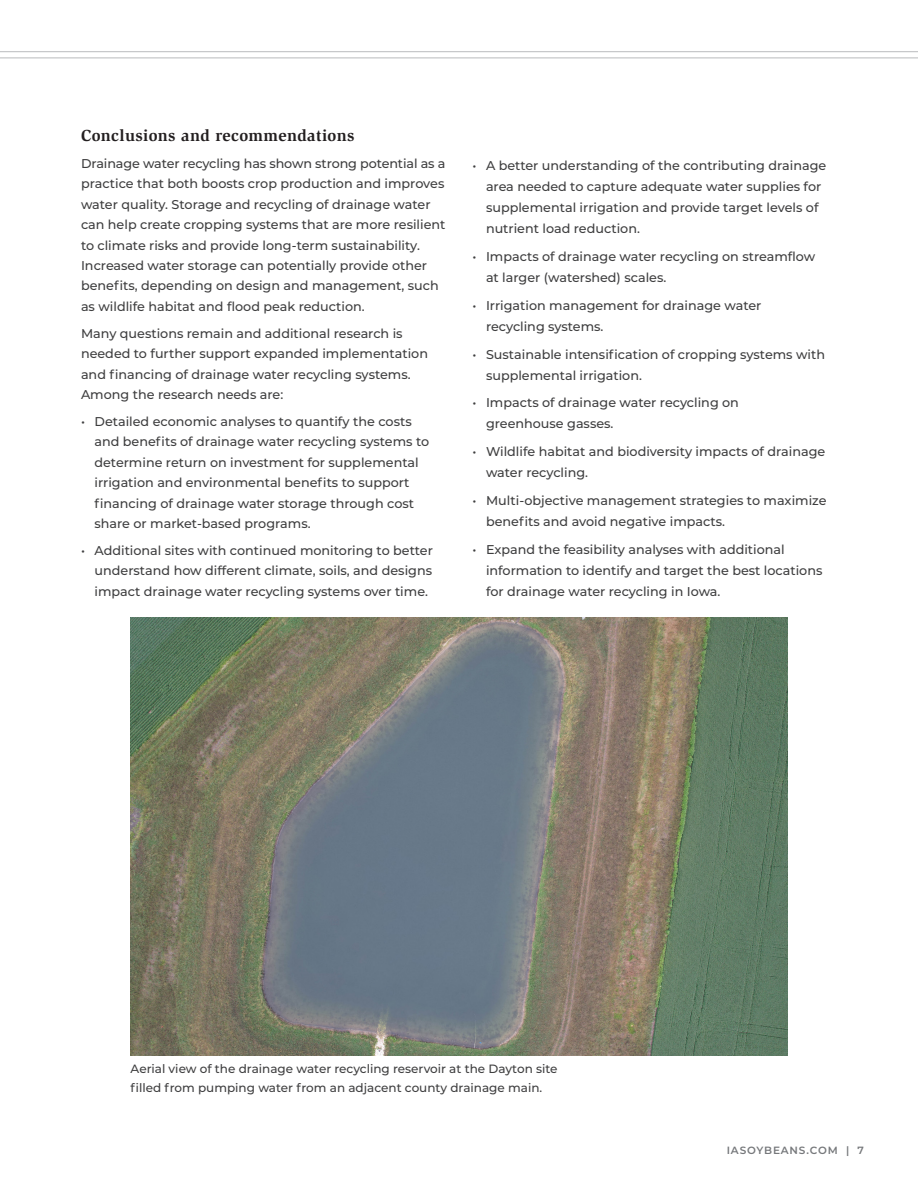
<style>
.page{position:relative;width:918px;height:1188px;background:#fff}
.page>*{position:absolute;margin:0;border:0;box-sizing:border-box;transform-origin:0 0}
.t1{font:700 16.5px "Slimbach Std";letter-spacing:.02em;color:#231f20}
.Body_Copy{font:500 12.75px/20.4px "Montserrat";color:#3e3e3f}
.Figure_Caption{font:500 12px/19.5px "Montserrat";color:#3e3e3f}
.t2{font:600 10.5px "Montserrat";letter-spacing:.08em;color:#76787b}
</style>
<div class="page">
<hr style="left:0;top:51px;width:918px;height:1px;background:#c7c8ca">
<hr style="left:0;top:57px;width:918px;height:2px;background:#c7c8ca">
<img style="left:131px;top:617px;width:656px;height:438px">
<p class="t1" style="left:81px;top:126px;width:275px">Conclusions and recommendations</p>
<p class="Body_Copy" style="left:81px;top:153px;width:366px">Drainage water recycling has shown strong potential as a practice that both boosts crop production and improves water quality. Storage and recycling of drainage water can help create cropping systems that are more resilient to climate risks and provide long-term sustainability.<br>Increased water storage can potentially provide other benefits, depending on design and management, such as wildlife habitat and flood peak reduction.</p>
<p class="Body_Copy" style="left:81px;top:323px;width:349px">Many questions remain and additional research is needed to further support expanded implementation and financing of drainage water recycling systems.<br>Among the research needs are:</p>
<p class="Body_Copy" style="left:94px;top:411px;width:336px;text-indent:-14px">• Detailed economic analyses to quantify the costs and benefits of drainage water recycling systems to determine return on investment for supplemental irrigation and environmental benefits to support financing of drainage water storage through cost share or market-based programs.</p>
<p class="Body_Copy" style="left:94px;top:540px;width:340px;text-align:justify;text-indent:-14px">• Additional sites with continued monitoring to better understand how different climate, soils, and designs impact drainage water recycling systems over time.</p>
<p class="Body_Copy" style="left:486px;top:155px;width:342px;line-height:21px;text-indent:-14px">• A better understanding of the contributing drainage area needed to capture adequate water supplies for supplemental irrigation and provide target levels of nutrient load reduction.</p>
<p class="Body_Copy" style="left:486px;top:245px;width:331px;line-height:21px;text-indent:-14px">• Impacts of drainage water recycling on streamflow at larger (watershed) scales.</p>
<p class="Body_Copy" style="left:486px;top:294px;width:277px;line-height:21px;text-indent:-14px">• Irrigation management for drainage water recycling systems.</p>
<p class="Body_Copy" style="left:486px;top:343px;width:341px;line-height:21px;text-indent:-14px">• Sustainable intensification of cropping systems with supplemental irrigation.</p>
<p class="Body_Copy" style="left:486px;top:392px;width:255px;line-height:21px;text-indent:-14px">• Impacts of drainage water recycling on greenhouse gasses.</p>
<p class="Body_Copy" style="left:486px;top:441px;width:341px;line-height:21px;text-indent:-14px">• Wildlife habitat and biodiversity impacts of drainage water recycling.</p>
<p class="Body_Copy" style="left:486px;top:489px;width:342px;line-height:21px;text-indent:-14px">• Multi-objective management strategies to maximize benefits and avoid negative impacts.</p>
<p class="Body_Copy" style="left:486px;top:538px;width:338px;line-height:21px;text-indent:-14px">• Expand the feasibility analyses with additional information to identify and target the best locations for drainage water recycling in Iowa.</p>
<p class="Figure_Caption" style="left:131px;top:1058px;width:428px">Aerial view of the drainage water recycling reservoir at the Dayton site filled from pumping water from an adjacent county drainage main.</p>
<p class="t2" style="left:727px;top:1143px;width:139px">IASOYBEANS.COM | 7</p>
</div>
